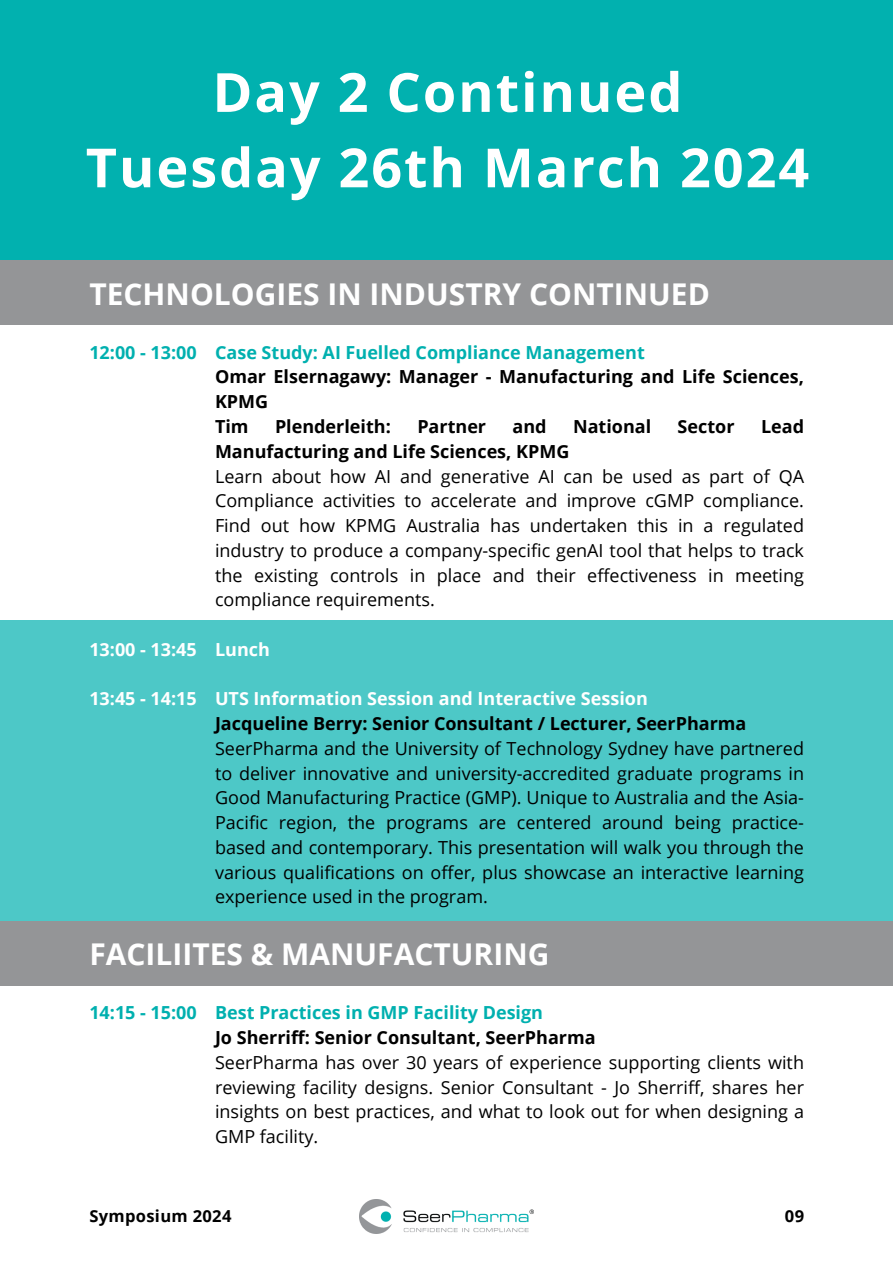
<style>
.page{position:relative;width:893px;height:1264px;background:#fff}
.page>*{position:absolute;margin:0;border:0;box-sizing:border-box;transform-origin:0 0}
.t1{font:700 54px/75.3px "Open Sans";letter-spacing:.035em;color:#fff;text-align:center}
.t2{font:700 30px "Open Sans";color:#fff}
.t3{font:18px/24.8px "Open Sans";color:#000;text-align:justify}
.t4{font:700 18px/24.8px "Open Sans";color:#000}
.t5{font:700 18px "Open Sans";color:#00b0af}
.t6{font:700 18px "Open Sans";color:#fff}
.t7{font:700 16.5px "Open Sans";letter-spacing:.02em;color:#000}
</style>
<div class="page">
<div style="left:0;top:0;width:892px;height:260px;background:#01b1af"></div>
<div style="left:0;top:621px;width:892px;height:300px;background:#4dc8c7"></div>
<div style="left:0;top:921px;width:892px;height:65px;background:#949597"></div>
<div style="left:0;top:260px;width:892px;height:65px;background:#949597"></div>
<img style="left:360px;top:1199px;width:173px;height:34px">
<h1 class="t1" style="left:86px;top:53px;width:724px">Day 2 Continued<br>Tuesday 26th March 2024</h1>
<h2 class="t2" style="left:89px;top:272px;width:622px">TECHNOLOGIES IN INDUSTRY CONTINUED</h2>
<p class="t5" style="left:89px;top:339px;width:109px">12:00 - 13:00</p>
<p class="t6" style="left:89px;top:636px;width:109px">13:00 - 13:45</p>
<p class="t6" style="left:89px;top:686px;width:109px">13:45 - 14:15</p>
<p class="t5" style="left:215px;top:339px;width:431px">Case Study: AI Fuelled Compliance Management</p>
<p class="t4" style="left:215px;top:364px;width:590px">Omar Elsernagawy: Manager - Manufacturing and Life Sciences,<br>KPMG<br>Tim</p>
<p class="t4" style="left:275px;top:413px;width:117px">Plenderleith:</p>
<p class="t4" style="left:417px;top:413px;width:70px">Partner</p>
<p class="t4" style="left:512px;top:413px;width:36px">and</p>
<p class="t4" style="left:573px;top:413px;width:80px">National</p>
<p class="t4" style="left:677px;top:413px;width:58px">Sector</p>
<p class="t4" style="left:761px;top:413px;width:45px">Lead</p>
<p class="t4" style="left:215px;top:438px;width:356px">Manufacturing and Life Sciences, KPMG</p>
<p class="t3" style="left:215px;top:463px;width:590px">Learn about how AI and generative AI can be used as part of QA Compliance activities to accelerate and improve cGMP compliance.<br>Find out how KPMG Australia has undertaken this in a regulated industry to produce a company-specific genAI tool that helps to track the existing controls in place and their effectiveness in meeting compliance requirements.</p>
<p class="t6" style="left:215px;top:636px;width:56px">Lunch</p>
<p class="t6" style="left:215px;top:686px;width:434px">UTS Information Session and Interactive Session</p>
<p class="t4" style="left:215px;top:710px;width:533px">Jacqueline Berry: Senior Consultant / Lecturer, SeerPharma</p>
<p class="t3" style="left:215px;top:735px;width:590px">SeerPharma and the University of Technology Sydney have partnered to deliver innovative and university-accredited graduate programs in Good Manufacturing Practice (GMP). Unique to Australia and the Asia-Pacific region, the programs are centered around being practice&shy;based and contemporary. This presentation will walk you through the various qualifications on offer, plus showcase an interactive learning experience used in the program.</p>
<h2 class="t2" style="left:89px;top:933px;width:461px">FACILIITES &amp; MANUFACTURING</h2>
<p class="t5" style="left:89px;top:1000px;width:109px">14:15 - 15:00</p>
<p class="t5" style="left:215px;top:1000px;width:329px">Best Practices in GMP Facility Design</p>
<p class="t4" style="left:215px;top:1024px;width:382px">Jo Sherriff: Senior Consultant, SeerPharma</p>
<p class="t3" style="left:215px;top:1049px;width:590px">SeerPharma has over 30 years of experience supporting clients with reviewing facility designs. Senior Consultant - Jo Sherriff, shares her insights on best practices, and what to look out for when designing a GMP facility.</p>
<p class="t7" style="left:89px;top:1204px;width:144px">Symposium 2024</p>
<p class="t7" style="left:784px;top:1204px;width:21px">09</p>
</div>
